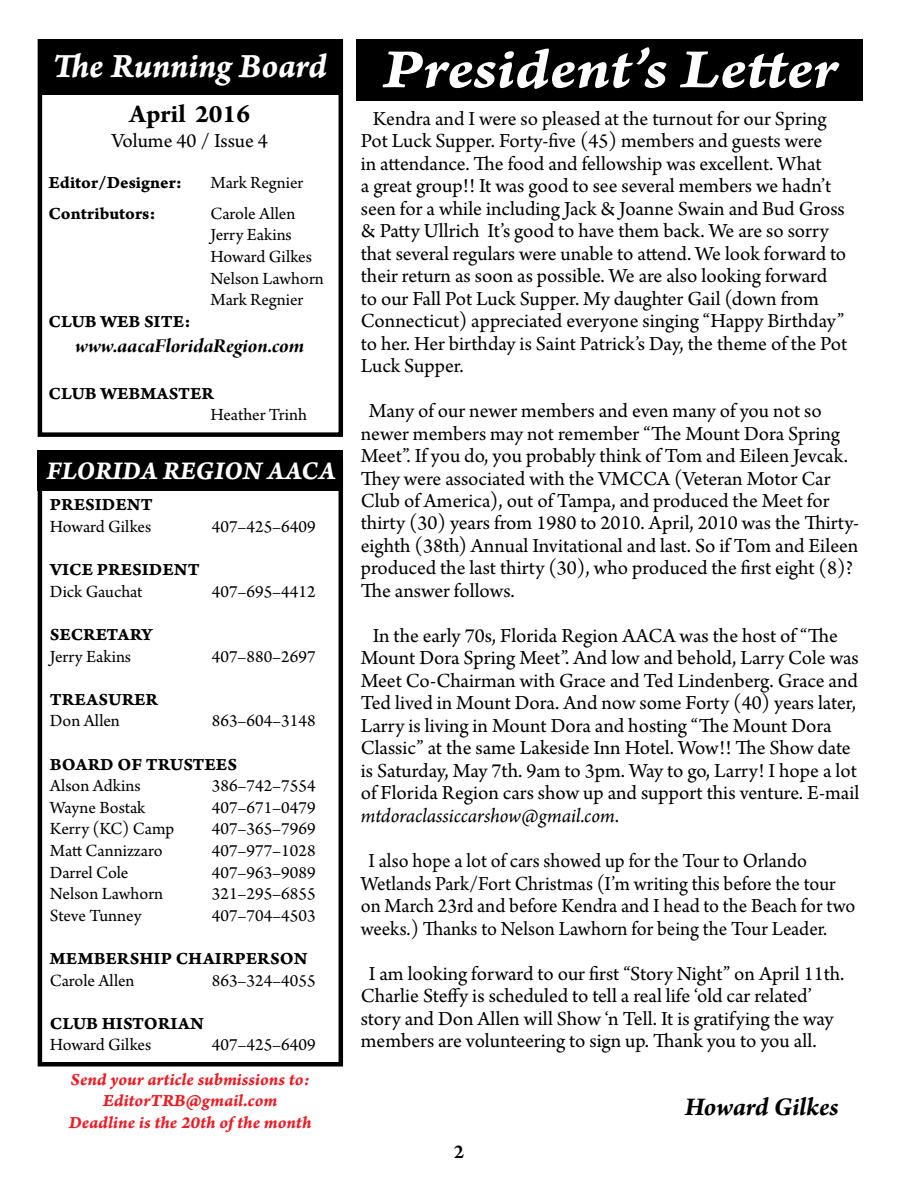
<style>
.page{position:relative;width:918px;height:1188px;background:#fff}
.page>*{position:absolute;margin:0;border:0;box-sizing:border-box;transform-origin:0 0}
.t1{font:58.5px "Arno Pro Bold Italic Caption";letter-spacing:-.005em;color:#fff;scale:1.1 1}
.t2{font:36px "Arno Pro Bold Italic Caption";letter-spacing:-.01em;color:#fff;scale:.96 1}
.t3{font:27px "Arno Pro Bold Italic Caption";color:#fff;scale:.96 1}
.t4{font:italic 700 27px "Arno Pro";letter-spacing:-.005em;color:#000}
.t5{font:700 27px "Arno Pro";color:#000}
.t6{font:21px/22.5px "Arno Pro";color:#000}
.t7{font:21px/22.5px "Arno Pro";color:#000;scale:.96 1}
.t8{font:21px "Arno Pro Bold Italic Display";color:#000;scale:1.05 1}
.t9{font:600 21px "Arno Pro";color:#000}
.t10{font:18px/21.6px "Arno Pro";color:#000}
.t11{font:18px "Arno Pro Bold Caption";color:#000}
.t12{font:18px/21.6px "Arno Pro Bold Italic Caption";color:#ed1c24;text-align:center}
.s1{font-style:italic}
</style>
<div class="page">
<div style="left:40px;top:40px;width:302px;height:54px;background:#000"></div>
<div style="left:38px;top:39px;width:305px;height:398px;border:4px solid #000"></div>
<div style="left:38px;top:459px;width:305px;height:607px;border:4px solid #000"></div>
<div style="left:38px;top:450px;width:305px;height:40px;background:#000"></div>
<div style="left:356px;top:39px;width:507px;height:61px;background:#000"></div>
<h2 class="t2" style="left:52px;top:44px;width:287px">The Running Board</h2>
<p class="t5" style="left:129px;top:98px;width:122px">April 2016</p>
<p class="t6" style="left:111px;top:131px;width:158px">Volume 40 / Issue 4</p>
<p class="t11" style="left:49px;top:172px;width:135px">Editor/Designer:</p>
<p class="t10" style="left:211px;top:173px;width:94px">Mark Regnier</p>
<p class="t11" style="left:49px;top:203px;width:109px">Contributors:</p>
<p class="t10" style="left:211px;top:204px;width:115px">Carole Allen<br>Jerry Eakins<br>Howard Gilkes<br>Nelson Lawhorn<br>Mark Regnier</p>
<p class="t11" style="left:49px;top:311px;width:144px">CLUB WEB SITE:</p>
<p class="t8" style="left:75px;top:334px;width:219px">www.aacaFloridaRegion.com</p>
<p class="t11" style="left:49px;top:383px;width:167px">CLUB WEBMASTER</p>
<p class="t10" style="left:211px;top:405px;width:98px">Heather Trinh</p>
<p class="t3" style="left:46px;top:454px;width:303px">FLORIDA REGION AACA</p>
<p class="t11" style="left:50px;top:494px;width:105px">PRESIDENT</p>
<p class="t10" style="left:50px;top:517px;width:103px">Howard Gilkes</p>
<p class="t10" style="left:212px;top:517px;width:105px">407–425–6409</p>
<p class="t11" style="left:50px;top:559px;width:151px">VICE PRESIDENT</p>
<p class="t10" style="left:50px;top:581px;width:94px">Dick Gauchat</p>
<p class="t10" style="left:212px;top:581px;width:105px">407–695–4412</p>
<p class="t11" style="left:50px;top:624px;width:104px">SECRETARY</p>
<p class="t10" style="left:50px;top:646px;width:83px">Jerry Eakins</p>
<p class="t10" style="left:212px;top:646px;width:105px">407–880–2697</p>
<p class="t11" style="left:50px;top:688px;width:109px">TREASURER</p>
<p class="t10" style="left:50px;top:711px;width:72px">Don Allen</p>
<p class="t10" style="left:212px;top:711px;width:105px">863–604–3148</p>
<p class="t11" style="left:50px;top:753px;width:189px">BOARD OF TRUSTEES</p>
<p class="t10" style="left:50px;top:776px;width:92px">Alson Adkins</p>
<p class="t10" style="left:212px;top:776px;width:105px">386–742–7554</p>
<p class="t10" style="left:50px;top:797px;width:97px">Wayne Bostak</p>
<p class="t10" style="left:212px;top:797px;width:105px">407–671–0479</p>
<p class="t10" style="left:50px;top:819px;width:126px">Kerry (KC) Camp</p>
<p class="t10" style="left:212px;top:819px;width:105px">407–365–7969</p>
<p class="t10" style="left:50px;top:841px;width:114px">Matt Cannizzaro</p>
<p class="t10" style="left:212px;top:841px;width:105px">407–977–1028</p>
<p class="t10" style="left:50px;top:862px;width:80px">Darrel Cole</p>
<p class="t10" style="left:212px;top:862px;width:105px">407–963–9089</p>
<p class="t10" style="left:50px;top:884px;width:115px">Nelson Lawhorn</p>
<p class="t10" style="left:212px;top:884px;width:105px">321–295–6855</p>
<p class="t10" style="left:50px;top:905px;width:93px">Steve Tunney</p>
<p class="t10" style="left:212px;top:905px;width:105px">407–704–4503</p>
<p class="t11" style="left:50px;top:948px;width:259px">MEMBERSHIP CHAIRPERSON</p>
<p class="t10" style="left:50px;top:970px;width:86px">Carole Allen</p>
<p class="t10" style="left:212px;top:970px;width:105px">863–324–4055</p>
<p class="t11" style="left:50px;top:1012px;width:155px">CLUB HISTORIAN</p>
<p class="t10" style="left:50px;top:1035px;width:103px">Howard Gilkes</p>
<p class="t10" style="left:212px;top:1035px;width:105px">407–425–6409</p>
<p class="t12" style="left:69px;top:1069px;width:244px">Send your article submissions to:<br>EditorTRB@gmail.com<br>Deadline is the 20th of the month</p>
<h1 class="t1" style="left:383px;top:32px;width:415px">President’s Letter</h1>
<p class="t6" style="left:361px;top:108px;width:488px;text-indent:12px">Kendra and I were so pleased at the turnout for our Spring Pot Luck Supper. Forty-five (45) members and guests were<br>in attendance. The food and fellowship was excellent. What<br>a great group!! It was good to see several members we hadn’t seen for a while including Jack &amp; Joanne Swain and Bud Gross &amp; Patty Ullrich It’s good to have them back. We are so sorry that several regulars were unable to attend. We look forward to their return as soon as possible. We are also looking forward to our Fall Pot Luck Supper. My daughter Gail (down from Connecticut) appreciated everyone singing “Happy Birthday” to her. Her birthday is Saint Patrick’s Day, the theme of the Pot Luck Supper.</p>
<p class="t6" style="left:361px;top:401px;width:500px;text-indent:8px">Many of our newer members and even many of you not so newer members may not remember “The Mount Dora Spring Meet”. If you do, you probably think of Tom and Eileen Jevcak.<br>They were associated with the VMCCA (Veteran Motor Car Club of America), out of Tampa, and produced the Meet for thirty (30) years from 1980 to 2010. April, 2010 was the Thirty&shy;eighth (38th) Annual Invitational and last. So if Tom and Eileen produced the last thirty (30), who produced the first eight (8)?<br>The answer follows.</p>
<p class="t6" style="left:361px;top:626px;width:500px;text-indent:12px">In the early 70s, Florida Region AACA was the host of “The Mount Dora Spring Meet”. And low and behold, Larry Cole was Meet Co-Chairman with Grace and Ted Lindenberg. Grace and Ted lived in Mount Dora. And now some Forty (40) years later, Larry is living in Mount Dora and hosting “The Mount Dora Classic” at the same Lakeside Inn Hotel. Wow!! The Show date is Saturday, May 7th. 9am to 3pm. Way to go, Larry! I hope a lot of Florida Region cars show up and support this venture. E-mail <span class="s1">mtdoraclassiccarshow@gmail.com</span>.</p>
<p class="t7" style="left:361px;top:851px;width:517px;text-indent:8px">I also hope a lot of cars showed up for the Tour to Orlando Wetlands Park/Fort Christmas (I’m writing this before the tour on March 23rd and before Kendra and I head to the Beach for two weeks.) Thanks to Nelson Lawhorn for being the Tour Leader.</p>
<p class="t6" style="left:361px;top:963px;width:485px;text-indent:8px">I am looking forward to our first “Story Night” on April 11th.<br>Charlie Steffy is scheduled to tell a real life ‘old car related’ story and Don Allen will Show ‘n Tell. It is gratifying the way members are volunteering to sign up. Thank you to you all.</p>
<p class="t9" style="left:454px;top:1140px;width:12px">2</p>
<p class="t4" style="left:685px;top:1091px;width:155px">Howard Gilkes</p>
</div>
